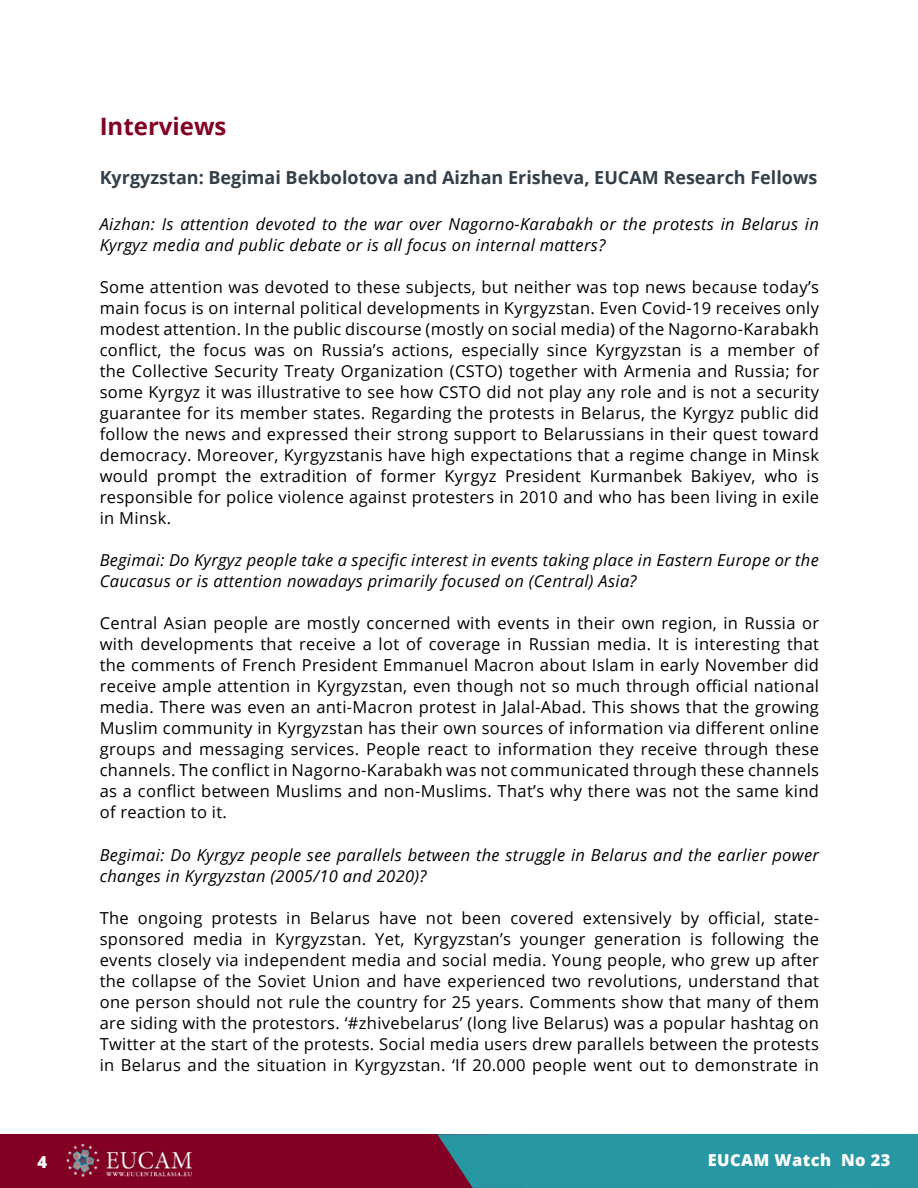
<style>
.page{position:relative;width:918px;height:1188px;background:#fff}
.page>*{position:absolute;margin:0;border:0;box-sizing:border-box;transform-origin:0 0}
.t1{font:700 24px "Open Sans";color:#820024}
.t2{font:700 18px "Open Sans";color:#333f49}
.t3{font:16.5px/21px "Open Sans";letter-spacing:.02em;color:#000;text-align:justify}
.t4{font:italic 16.5px/21px "Open Sans";letter-spacing:.02em;color:#000}
.t5{font:800 16.5px "Open Sans";letter-spacing:.025em;color:#fff}
</style>
<div class="page">
<div style="left:0;top:1134px;width:918px;height:54px;background:#820024"></div>
<div style="left:437px;top:1134px;width:481px;height:54px;background:#2797a3"></div>
<img style="left:67px;top:1144px;width:124px;height:32px">
<h1 class="t1" style="left:100px;top:110px;width:128px">Interviews</h1>
<p class="t2" style="left:100px;top:164px;width:719px">Kyrgyzstan: Begimai Bekbolotova and Aizhan Erisheva, EUCAM Research Fellows</p>
<p class="t4" style="left:100px;top:213px;width:721px">Aizhan: Is attention devoted to the war over Nagorno-Karabakh or the protests in Belarus in<br>Kyrgyz media and public debate or is all focus on internal matters?</p>
<p class="t3" style="left:100px;top:276px;width:721px">Some attention was devoted to these subjects, but neither was top news because today’s main focus is on internal political developments in Kyrgyzstan. Even Covid-19 receives only modest attention. In the public discourse (mostly on social media) of the Nagorno-Karabakh conflict, the focus was on Russia’s actions, especially since Kyrgyzstan is a member of the Collective Security Treaty Organization (CSTO) together with Armenia and Russia; for some Kyrgyz it was illustrative to see how CSTO did not play any role and is not a security guarantee for its member states. Regarding the protests in Belarus, the Kyrgyz public did follow the news and expressed their strong support to Belarussians in their quest toward democracy. Moreover, Kyrgyzstanis have high expectations that a regime change in Minsk would prompt the extradition of former Kyrgyz President Kurmanbek Bakiyev, who is responsible for police violence against protesters in 2010 and who has been living in exile in Minsk.</p>
<p class="t4" style="left:100px;top:549px;width:721px">Begimai: Do Kyrgyz people take a specific interest in events taking place in Eastern Europe or the<br>Caucasus or is attention nowadays primarily focused on (Central) Asia?</p>
<p class="t3" style="left:100px;top:612px;width:721px">Central Asian people are mostly concerned with events in their own region, in Russia or with developments that receive a lot of coverage in Russian media. It is interesting that the comments of French President Emmanuel Macron about Islam in early November did receive ample attention in Kyrgyzstan, even though not so much through official national media. There was even an anti-Macron protest in Jalal-Abad. This shows that the growing Muslim community in Kyrgyzstan has their own sources of information via different online groups and messaging services. People react to information they receive through these channels. The conflict in Nagorno-Karabakh was not communicated through these channels as a conflict between Muslims and non-Muslims. That’s why there was not the same kind of reaction to it.</p>
<p class="t4" style="left:100px;top:844px;width:721px">Begimai: Do Kyrgyz people see parallels between the struggle in Belarus and the earlier power changes in Kyrgyzstan (2005/10 and 2020)?</p>
<p class="t3" style="left:100px;top:907px;width:721px">The ongoing protests in Belarus have not been covered extensively by official, state&shy;sponsored media in Kyrgyzstan. Yet, Kyrgyzstan’s younger generation is following the events closely via independent media and social media. Young people, who grew up after the collapse of the Soviet Union and have experienced two revolutions, understand that one person should not rule the country for 25 years. Comments show that many of them are siding with the protestors. ‘#zhivebelarus’ (long live Belarus) was a popular hashtag on Twitter at the start of the protests. Social media users drew parallels between the protests in Belarus and the situation in Kyrgyzstan. ‘If 20.000 people went out to demonstrate in</p>
<p class="t5" style="left:37px;top:1149px;width:11px">4</p>
<p class="t5" style="left:708px;top:1147px;width:184px">EUCAM Watch No 23</p>
</div>
